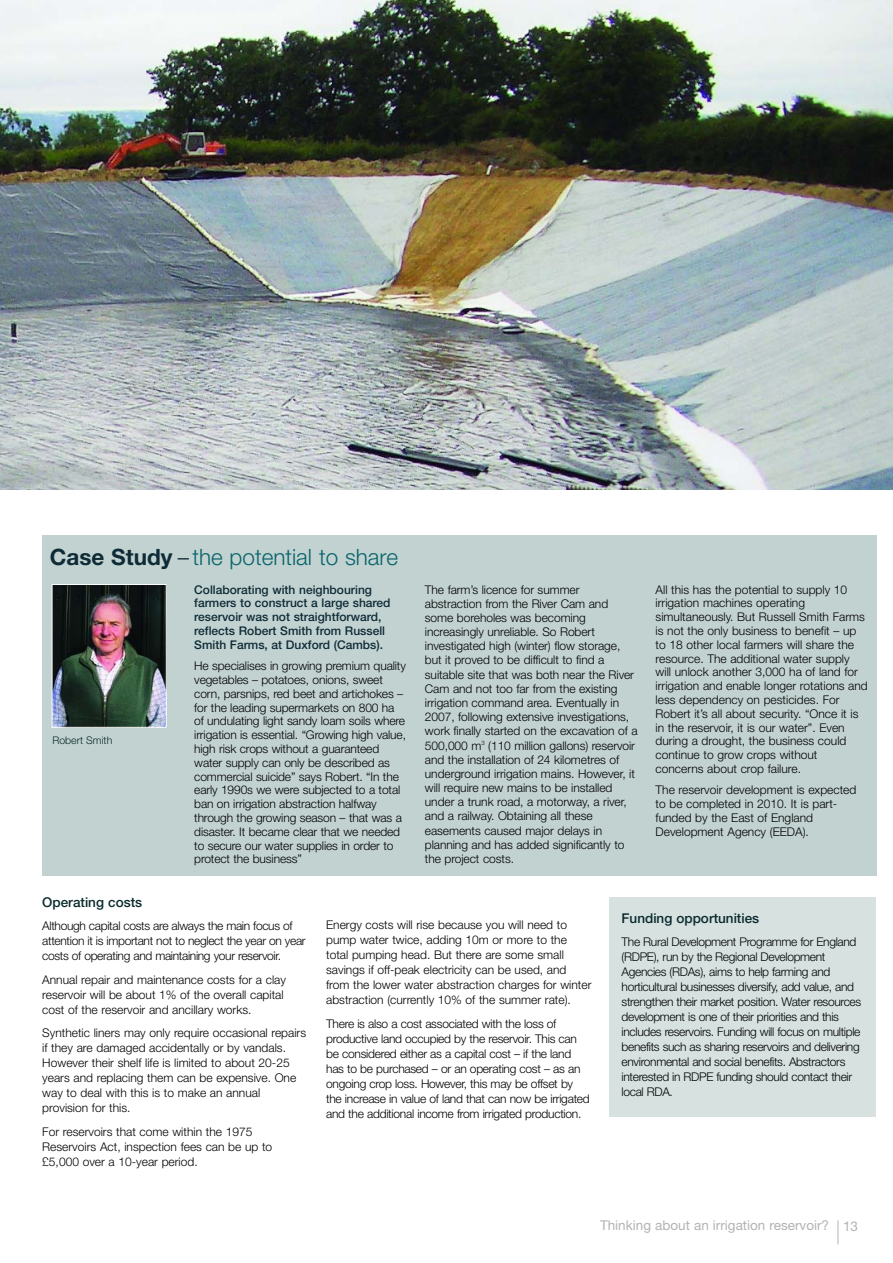
<style>
.page{position:relative;width:893px;height:1263px;background:#fff}
.page>*{position:absolute;margin:0;border:0;box-sizing:border-box;transform-origin:0 0}
.t1{font:300 22.5px "Helvetica Neue";color:#09656b}
.t2{font:13.5px "Helvetica Neue";color:#b3b3b3}
.t3{font:500 13.5px "Helvetica Neue";color:#0a2a2d}
.t4{font:300 12px/13.8px "Helvetica Neue";letter-spacing:-.005em;color:#000}
.t5{font:300 12px/15px "Helvetica Neue";letter-spacing:-.03em;color:#000}
.t6{font:500 12px/13.8px "Helvetica Neue";color:#0e2b36}
.t7{font:300 10.5px "Helvetica Neue";color:#0a2a2d}
.s1{font-weight:700;color:#0e2b36}
.s2{color:#0e2b36}
</style>
<div class="page">
<div style="left:609px;top:897px;width:267px;height:220px;background:#d6e1e0"></div>
<img style="left:0;top:0;width:893px;height:489px">
<svg style="left:837px;top:1220px;width:1px;height:24px"></svg>
<div style="left:42px;top:536px;width:834px;height:340px;background:#c2d2d1"></div>
<img style="left:54px;top:586px;width:111px;height:140px">
<div style="left:52px;top:584px;width:115px;height:144px;border:1px solid #fff"></div>
<h1 class="t1" style="left:50px;top:549px;width:350px"><span class="s1">Case Study</span> <span class="s2">–</span> the potential to share</h1>
<p class="t7" style="left:52px;top:737px;width:61px">Robert Smith</p>
<p class="t6" style="left:194px;top:584px;width:198px">Collaborating with neighbouring farmers to construct a large shared reservoir was not straightforward, reflects Robert Smith from Russell Smith Farms, at Duxford (Cambs).</p>
<p class="t4" style="left:194px;top:660px;width:213px">He specialises in growing premium quality vegetables – potatoes, onions, sweet corn, parsnips, red beet and artichokes – for the leading supermarkets on 800 ha of undulating light sandy loam soils where irrigation is essential. “Growing high value, high risk crops without a guaranteed water supply can only be described as commercial suicide” says Robert. “In the early 1990s we were subjected to a total ban on irrigation abstraction halfway through the growing season – that was a disaster. It became clear that we needed to secure our water supplies in order to protect the business”</p>
<p class="t4" style="left:425px;top:583px;width:214px">The farm’s licence for summer abstraction from the River Cam and some boreholes was becoming increasingly unreliable. So Robert investigated high (winter) flow storage, but it proved to be difficult to find a suitable site that was both near the River Cam and not too far from the existing irrigation command area. Eventually in 2007, following extensive investigations, work finally started on the excavation of a 500,000 m<sup>3</sup> (110 million gallons) reservoir and the installation of 24 kilometres of underground irrigation mains. However, it will require new mains to be installed under a trunk road, a motorway, a river, and a railway. Obtaining all these easements caused major delays in planning and has added significantly to the project costs.</p>
<p class="t4" style="left:656px;top:584px;width:214px">All this has the potential to supply 10 irrigation machines operating simultaneously. But Russell Smith Farms is not the only business to benefit – up to 18 other local farmers will share the resource. The additional water supply will unlock another 3,000 ha of land for irrigation and enable longer rotations and less dependency on pesticides. For Robert it’s all about security. “Once it is in the reservoir, it is our water”. Even during a drought, the business could continue to grow crops without concerns about crop failure.</p>
<p class="t4" style="left:656px;top:784px;width:202px">The reservoir development is expected to be completed in 2010. It is part&shy;funded by the East of England<br>Development Agency (EEDA).</p>
<p class="t3" style="left:42px;top:897px;width:101px">Operating costs</p>
<p class="t5" style="left:42px;top:920px;width:265px">Although capital costs are always the main focus of attention it is important not to neglect the year on year costs of operating and maintaining your reservoir.</p>
<p class="t4" style="left:42px;top:973px;width:245px;line-height:15px">Annual repair and maintenance costs for a clay reservoir will be about 1% of the overall capital cost of the reservoir and ancillary works.</p>
<p class="t4" style="left:42px;top:1027px;width:265px;line-height:15px">Synthetic liners may only require occasional repairs if they are damaged accidentally or by vandals.<br>However their shelf life is limited to about 20-25 years and replacing them can be expensive. One way to deal with this is to make an annual provision for this.</p>
<p class="t4" style="left:42px;top:1125px;width:231px;line-height:15px">For reservoirs that come within the 1975<br>Reservoirs Act, inspection fees can be up to £5,000 over a 10-year period.</p>
<p class="t4" style="left:326px;top:919px;width:267px;line-height:15px">Energy costs will rise because you will need to pump water twice, adding 10m or more to the total pumping head. But there are some small savings if off-peak electricity can be used, and from the lower water abstraction charges for winter abstraction (currently 10% of the summer rate).</p>
<p class="t4" style="left:326px;top:1017px;width:265px;line-height:15px">There is also a cost associated with the loss of productive land occupied by the reservoir. This can be considered either as a capital cost – if the land has to be purchased – or an operating cost – as an ongoing crop loss. However, this may be offset by the increase in value of land that can now be irrigated and the additional income from irrigated production.</p>
<p class="t3" style="left:621px;top:913px;width:139px">Funding opportunities</p>
<p class="t5" style="left:621px;top:936px;width:241px">The Rural Development Programme for England (RDPE), run by the Regional Development Agencies (RDAs), aims to help farming and horticultural businesses diversify, add value, and strengthen their market position. Water resources development is one of their priorities and this includes reservoirs. Funding will focus on multiple benefits such as sharing reservoirs and delivering environmental and social benefits. Abstractors interested in RDPE funding should contact their local RDA.</p>
<p class="t2" style="left:600px;top:1221px;width:260px">Thinking about an irrigation reservoir? 13</p>
</div>
